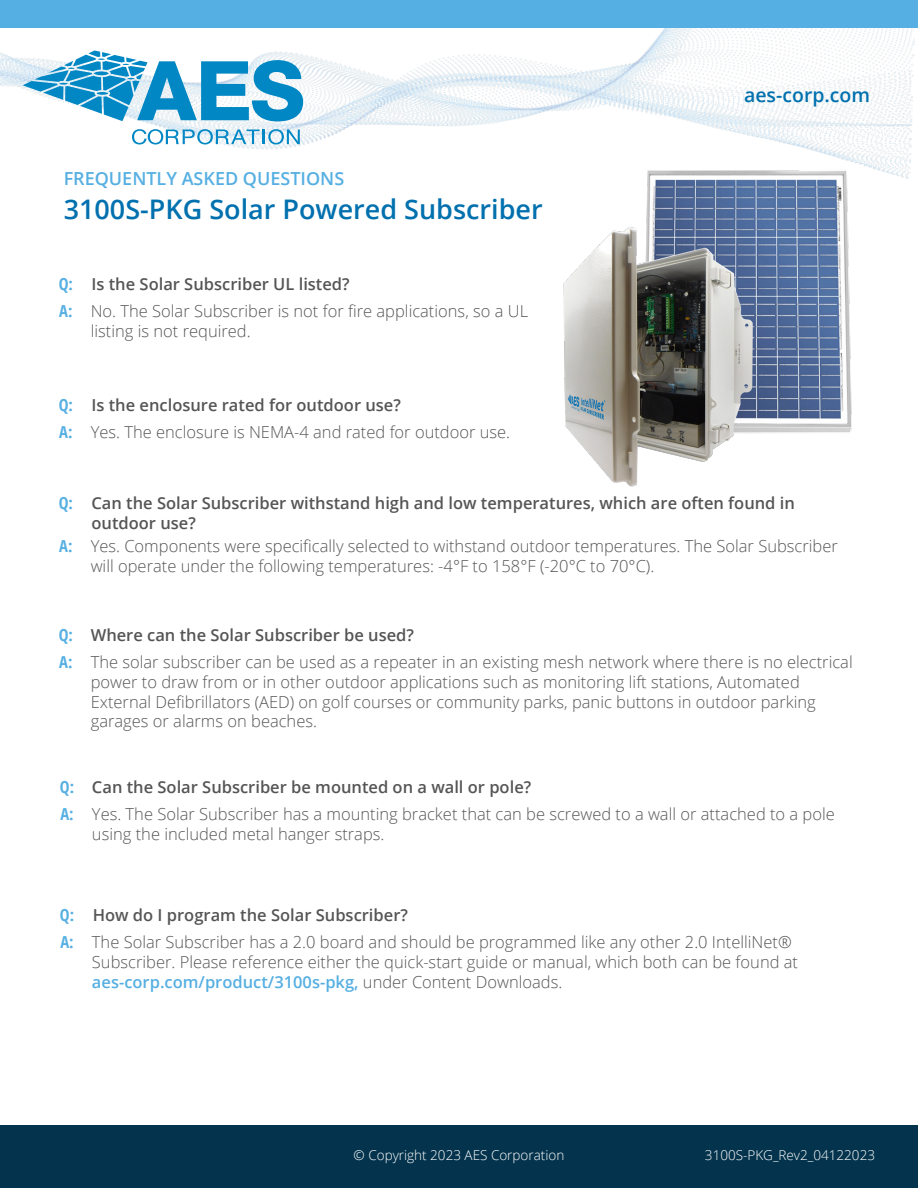
<style>
.page{position:relative;width:918px;height:1188px;background:#fff}
.page>*{position:absolute;margin:0;border:0;box-sizing:border-box;transform-origin:0 0}
.t1{font:600 27px "Open Sans";color:#0070ae}
.t2{font:600 19.5px "Open Sans";color:#0070ae}
.t3{font:600 18px "Open Sans";color:#56afe2}
.t4{font:300 16.5px/19.8px "Open Sans";color:#555}
.t5{font:600 16.5px/19.8px "Open Sans";color:#555}
.t6{font:600 16.5px "Open Sans";color:#56afe2}
.t7{font:700 condensed 16.5px "Open Sans";color:#56afe2}
.t8{font:300 13.5px "Open Sans";color:#fff}
.s1{font-weight:300;color:#555}
</style>
<div class="page">
<img style="left:0;top:28px;width:915px;height:151px">
<div style="left:0;top:0;width:918px;height:28px;background:#56afe2"></div>
<svg style="left:132px;top:129px;width:168px;height:15px"></svg>
<svg style="left:23px;top:50px;width:280px;height:71px"></svg>
<div style="left:0;top:1125px;width:918px;height:63px;background:#04344d"></div>
<img style="left:547px;top:159px;width:313px;height:328px">
<p class="t3" style="left:64px;top:166px;width:282px">FREQUENTLY ASKED QUESTIONS</p>
<p class="t1" style="left:64px;top:191px;width:481px">3100S-PKG Solar Powered Subscriber</p>
<p class="t7" style="left:59px;top:273px;width:16px">Q:</p>
<p class="t5" style="left:91px;top:274px;width:260px">Is the Solar Subscriber UL listed?</p>
<p class="t7" style="left:59px;top:300px;width:15px">A:</p>
<p class="t4" style="left:91px;top:301px;width:439px">No. The Solar Subscriber is not for fire applications, so a UL listing is not required.</p>
<p class="t7" style="left:59px;top:393px;width:16px">Q:</p>
<p class="t5" style="left:91px;top:395px;width:311px">Is the enclosure rated for outdoor use?</p>
<p class="t7" style="left:59px;top:420px;width:15px">A:</p>
<p class="t4" style="left:91px;top:422px;width:421px">Yes. The enclosure is NEMA-4 and rated for outdoor use.</p>
<p class="t2" style="left:744px;top:81px;width:128px">aes-corp.com</p>
<p class="t7" style="left:59px;top:492px;width:16px">Q:</p>
<p class="t5" style="left:91px;top:493px;width:705px">Can the Solar Subscriber withstand high and low temperatures, which are often found in outdoor use?</p>
<p class="t7" style="left:59px;top:535px;width:15px">A:</p>
<p class="t4" style="left:91px;top:536px;width:749px">Yes. Components were specifically selected to withstand outdoor temperatures. The Solar Subscriber will operate under the following temperatures: -4°F to 158°F (-20°C to 70°C).</p>
<p class="t7" style="left:59px;top:624px;width:16px">Q:</p>
<p class="t5" style="left:91px;top:625px;width:325px">Where can the Solar Subscriber be used?</p>
<p class="t7" style="left:59px;top:651px;width:15px">A:</p>
<p class="t4" style="left:91px;top:652px;width:764px">The solar subscriber can be used as a repeater in an existing mesh network where there is no electrical power to draw from or in other outdoor applications such as monitoring lift stations, Automated External Defibrillators (AED) on golf courses or community parks, panic buttons in outdoor parking garages or alarms on beaches.</p>
<p class="t7" style="left:60px;top:775px;width:16px">Q:</p>
<p class="t5" style="left:92px;top:777px;width:441px">Can the Solar Subscriber be mounted on a wall or pole?</p>
<p class="t7" style="left:60px;top:802px;width:15px">A:</p>
<p class="t4" style="left:92px;top:804px;width:744px">Yes. The Solar Subscriber has a mounting bracket that can be screwed to a wall or attached to a pole using the included metal hanger straps.</p>
<p class="t7" style="left:60px;top:904px;width:16px">Q:</p>
<p class="t5" style="left:93px;top:905px;width:317px">How do I program the Solar Subscriber?</p>
<p class="t7" style="left:60px;top:931px;width:15px">A:</p>
<p class="t4" style="left:92px;top:932px;width:708px">The Solar Subscriber has a 2.0 board and should be programmed like any other 2.0 IntelliNet®<br>Subscriber. Please reference either the quick-start guide or manual, which both can be found at</p>
<p class="t6" style="left:92px;top:971px;width:472px">aes-corp.com/product/3100s-pkg, <span class="s1">under Content Downloads.</span></p>
<p class="t8" style="left:354px;top:1146px;width:212px">© Copyright 2023 AES Corporation</p>
<p class="t8" style="left:705px;top:1146px;width:172px">3100S-PKG_Rev2_04122023</p>
</div>
